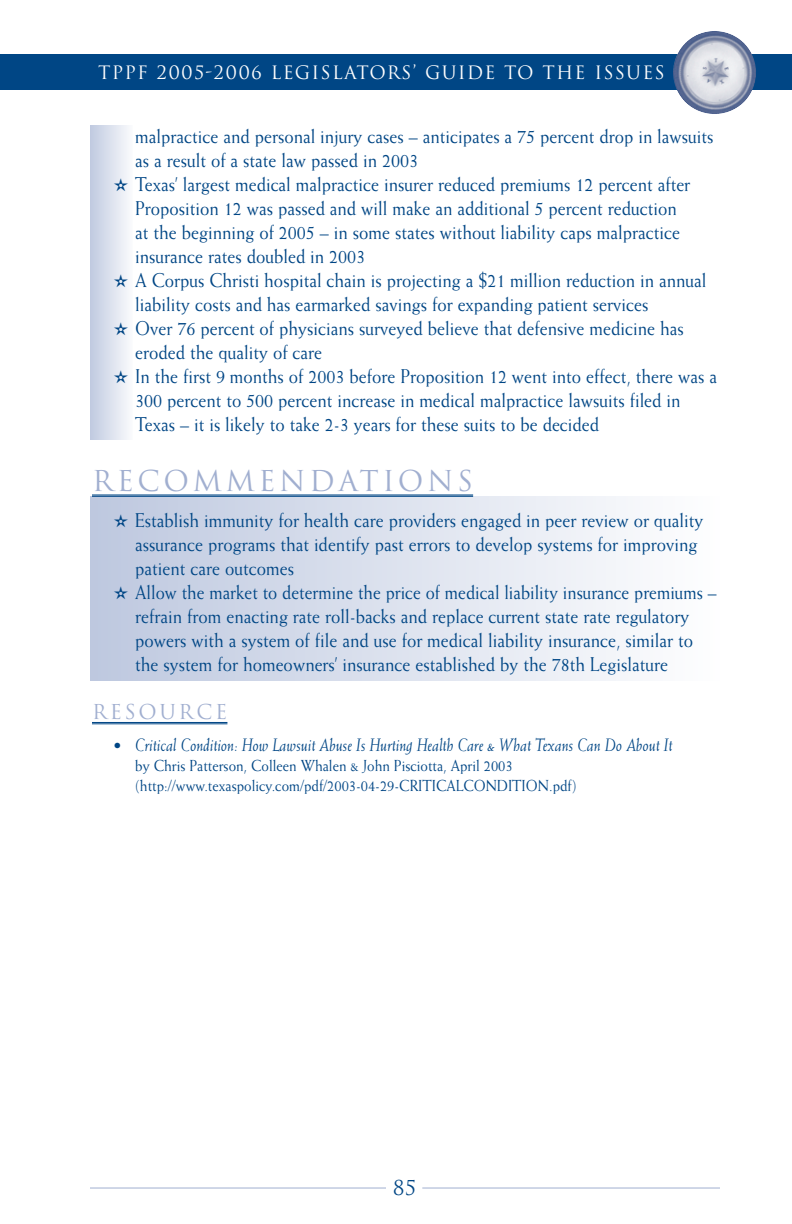
<style>
.page{position:relative;width:792px;height:1224px;background:#fff}
.page>*{position:absolute;margin:0;border:0;box-sizing:border-box;transform-origin:0 0}
.t1{font:28px "Trajan";letter-spacing:.13em;color:#a1afd0}
.t2{font:20px "Weiss";color:#004685;scale:.9 1}
.t3{font:20px "Weiss";color:#004685;scale:.88 1}
.t4{font:20px "Trajan";letter-spacing:.13em;color:#a1afd0}
.t5{font:20px "Trajan";color:#004685}
.t6{font:italic 18px "Weiss";color:#004685;scale:.9 1}
.t7{font:18px "Trajan";letter-spacing:.065em;color:#fff}
.t8{font:16px/20px "Weiss";color:#004685;scale:.9 1}
.s1{font-style:normal;font-size:16px}
</style>
<div class="page">
<hr style="left:90px;top:1188px;width:296px;height:1px;background:#a1afd0">
<hr style="left:422px;top:1188px;width:298px;height:1px;background:#a1afd0">
<div style="left:0;top:54px;width:792px;height:36px;background:#004685"></div>
<img style="left:712px;top:31px;width:42px;height:28px">
<div style="left:90px;top:125px;width:43px;height:315px;background:linear-gradient(to right,#c0cae0,#fbfbfd)"></div>
<div style="left:90px;top:496px;width:630px;height:185px;background:linear-gradient(to right,#bec8df,#fefeff)"></div>
<hr style="left:92px;top:495px;width:381px;height:1px;background:#004685">
<hr style="left:92px;top:496px;width:381px;height:1px;background:#004685">
<hr style="left:92px;top:722px;width:135px;height:1px;background:#004685">
<hr style="left:92px;top:723px;width:135px;height:1px;background:#004685">
<p class="t7" style="left:98px;top:62px;width:568px">TPPF 2005-2006 LEGISLATORS’ GUIDE TO THE ISSUES</p>
<p class="t2" style="left:135px;top:128px;width:644px">malpractice and personal injury cases – anticipates a 75 percent drop in lawsuits</p>
<p class="t2" style="left:135px;top:152px;width:316px">as a result of a state law passed in 2003</p>
<p class="t2" style="left:114px;top:176px;width:642px">✫ Texas’ largest medical malpractice insurer reduced premiums 12 percent after</p>
<p class="t2" style="left:135px;top:200px;width:603px">Proposition 12 was passed and will make an additional 5 percent reduction</p>
<p class="t2" style="left:135px;top:224px;width:607px">at the beginning of 2005 – in some states without liability caps malpractice</p>
<p class="t2" style="left:135px;top:248px;width:257px">insurance rates doubled in 2003</p>
<p class="t2" style="left:114px;top:272px;width:660px">✫ A Corpus Christi hospital chain is projecting a $21 million reduction in annual</p>
<p class="t2" style="left:135px;top:296px;width:572px">liability costs and has earmarked savings for expanding patient services</p>
<p class="t2" style="left:114px;top:320px;width:635px">✫ Over 76 percent of physicians surveyed believe that defensive medicine has</p>
<p class="t2" style="left:135px;top:344px;width:209px">eroded the quality of care</p>
<p class="t2" style="left:114px;top:368px;width:672px">✫ In the first 9 months of 2003 before Proposition 12 went into effect, there was a</p>
<p class="t2" style="left:135px;top:392px;width:607px">300 percent to 500 percent increase in medical malpractice lawsuits filed in</p>
<p class="t2" style="left:135px;top:416px;width:517px">Texas – it is likely to take 2-3 years for these suits to be decided</p>
<h1 class="t1" style="left:92px;top:465px;width:383px">RECOMMENDATIONS</h1>
<p class="t2" style="left:114px;top:512px;width:657px">✫ Establish immunity for health care providers engaged in peer review or quality</p>
<p class="t2" style="left:135px;top:536px;width:626px">assurance programs that identify past errors to develop systems for improving</p>
<p class="t2" style="left:135px;top:560px;width:178px">patient care outcomes</p>
<p class="t3" style="left:114px;top:584px;width:687px">✫ Allow the market to determine the price of medical liability insurance premiums –</p>
<p class="t2" style="left:135px;top:608px;width:618px">refrain from enacting rate roll-backs and replace current state rate regulatory</p>
<p class="t2" style="left:135px;top:632px;width:621px">powers with a system of file and use for medical liability insurance, similar to</p>
<p class="t2" style="left:135px;top:656px;width:594px">the system for homeowners’ insurance established by the 78th Legislature</p>
<p class="t4" style="left:92px;top:700px;width:137px">RESOURCE</p>
<p class="t6" style="left:114px;top:737px;width:623px"><span class="s1">•</span> Critical Condition: How Lawsuit Abuse Is Hurting Health Care &amp; What Texans Can Do About It</p>
<p class="t8" style="left:135px;top:756px;width:492px">by Chris Patterson, Colleen Whalen &amp; John Pisciotta, April 2003 (http://www.texaspolicy.com/pdf/2003-04-29-CRITICALCONDITION.pdf)</p>
<p class="t5" style="left:392px;top:1177px;width:25px">85</p>
</div>
